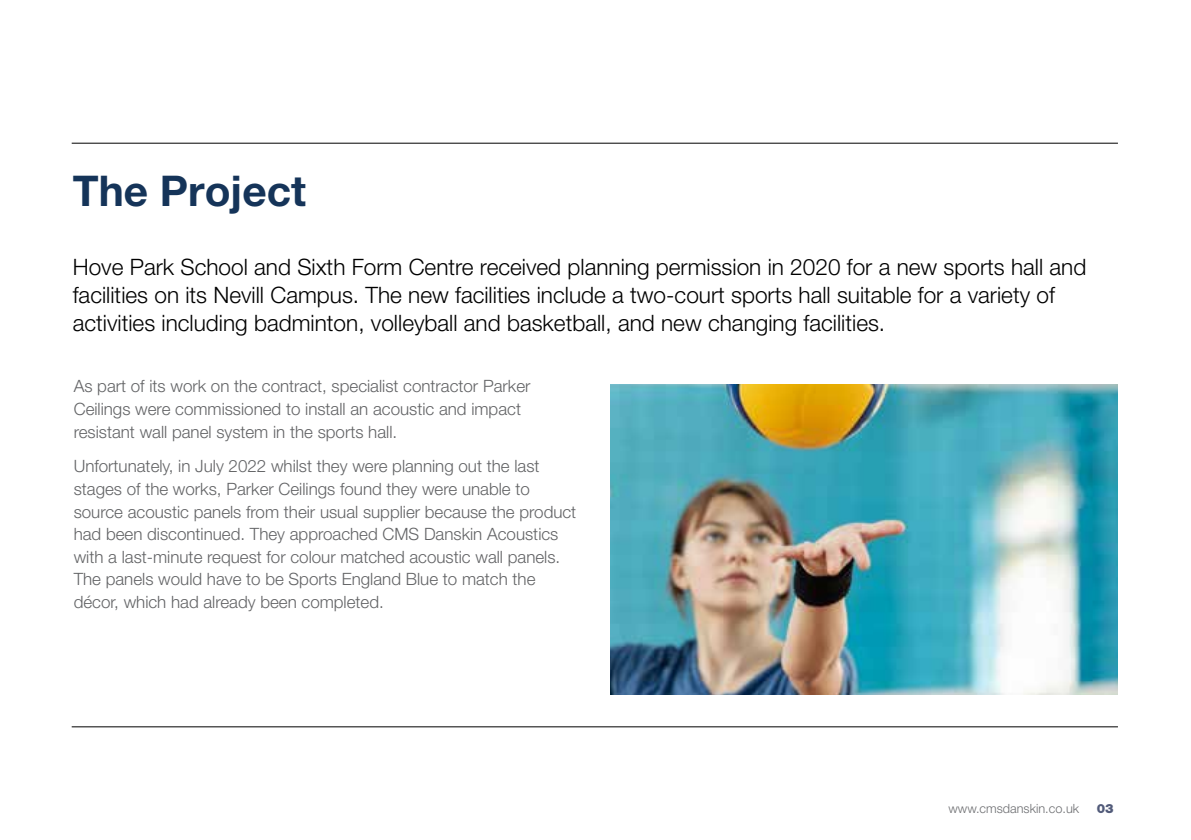
<style>
.page{position:relative;width:1191px;height:840px;background:#fff}
.page>*{position:absolute;margin:0;border:0;box-sizing:border-box;transform-origin:0 0}
.t1{font:700 42.4px "Helvetica Neue LT Pro";color:#153459}
.t2{font:300 22.6px/28.2px "Helvetica Neue LT Pro";color:#000}
.t3{font:300 17px/22.6px "Helvetica Neue LT Pro";color:#636466}
.t4{font:300 12.8px "Helvetica Neue LT Pro";color:#6d6e71}
.t5{font:900 12.8px "Helvetica Neue LT Pro";color:#525b7a}
</style>
<div class="page">
<hr style="left:72px;top:143px;width:1046px;height:1px;background:#000">
<hr style="left:72px;top:726px;width:1046px;height:1px;background:#000">
<img style="left:610px;top:384px;width:507px;height:310px">
<h1 class="t1" style="left:73px;top:165px;width:235px">The Project</h1>
<p class="t2" style="left:73px;top:252px;width:1015px">Hove Park School and Sixth Form Centre received planning permission in 2020 for a new sports hall and facilities on its Nevill Campus. The new facilities include a two-court sports hall suitable for a variety of activities including badminton, volleyball and basketball, and new changing facilities.</p>
<p class="t3" style="left:74px;top:374px;width:458px">As part of its work on the contract, specialist contractor Parker<br>Ceilings were commissioned to install an acoustic and impact resistant wall panel system in the sports hall.</p>
<p class="t3" style="left:74px;top:454px;width:504px">Unfortunately, in July 2022 whilst they were planning out the last stages of the works, Parker Ceilings found they were unable to source acoustic panels from their usual supplier because the product had been discontinued. They approached CMS Danskin Acoustics with a last-minute request for colour matched acoustic wall panels.<br>The panels would have to be Sports England Blue to match the décor, which had already been completed.</p>
<p class="t4" style="left:948px;top:800px;width:132px">www.cmsdanskin.co.uk</p>
<p class="t5" style="left:1096px;top:800px;width:18px">03</p>
</div>
